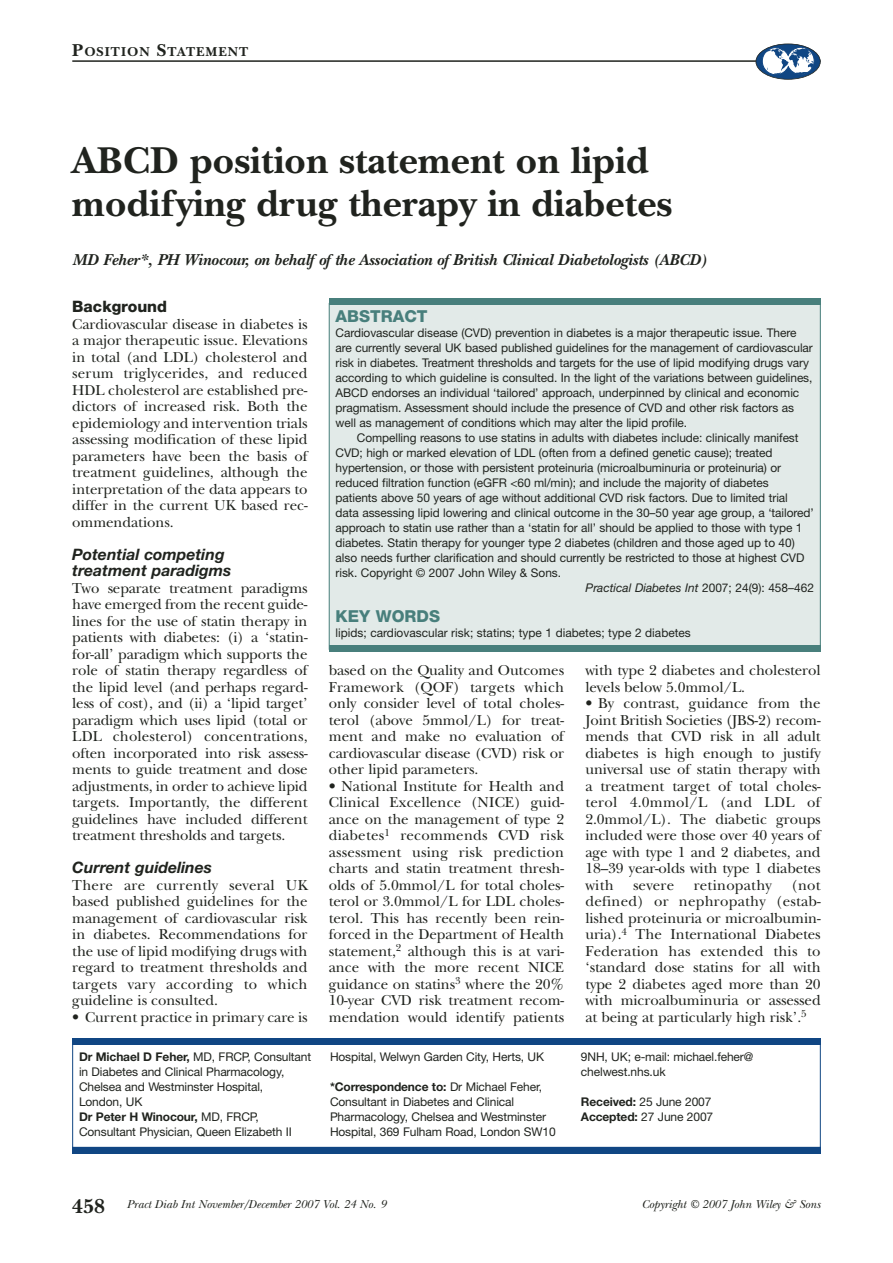
<style>
.page{position:relative;width:893px;height:1263px;background:#fff}
.page>*{position:absolute;margin:0;border:0;box-sizing:border-box;transform-origin:0 0}
.t1{font:700 39px/43.5px "New Baskerville";color:#20231e}
.t2{font:italic 700 16.5px "New Baskerville";letter-spacing:-.005em;color:#20231e}
.t3{font:800 16.5px "Helvetica Neue";color:#487f7c}
.t4{font:italic 700 15.75px/16.5px "Helvetica Neue";color:#20231e}
.t5{font:800 15.75px "Helvetica Neue";color:#20231e}
.t6{font:15px/16.5px "New Baskerville";letter-spacing:-.005em;color:#20231e;text-align:justify}
.t7{font:15px "New Baskerville";letter-spacing:.015em;color:#20231e}
.t8{font:700 13.5px "New Baskerville";letter-spacing:.07em;color:#20231e}
.t9{font:12px/15px "Helvetica Neue";letter-spacing:-.005em;color:#20231e}
.t10{font:italic 12px "New Baskerville";color:#20231e}
.t11{font:italic 12px "Helvetica Neue";color:#20231e}
.s1{font-size:18px}
.s2{font-style:normal}
.s3{font-weight:700}
.s4{font-weight:700;font-style:normal;font-size:21px}
</style>
<div class="page">
<hr style="left:72px;top:60px;width:749px;height:2px;background:#20231e">
<div style="left:756px;top:44px;width:64px;height:35px;background:#104683;border-radius:50%"></div>
<svg style="left:762px;top:47px;width:52px;height:28px"></svg>
<div style="left:755px;top:44px;width:66px;height:36px;border:2px solid #20231e;border-radius:50%"></div>
<div style="left:329px;top:303px;width:491px;height:346px;background:#e2eae8"></div>
<div style="left:329px;top:298px;width:492px;height:7px;background:#487f7c"></div>
<div style="left:72px;top:1038px;width:749px;height:7px;background:#104683"></div>
<div style="left:72px;top:1147px;width:749px;height:7px;background:#104683"></div>
<div style="left:329px;top:645px;width:492px;height:7px;background:#487f7c"></div>
<p class="t8" style="left:72px;top:47px;width:178px"><span class="s1">P</span>OSITION <span class="s1">S</span>TATEMENT</p>
<h1 class="t1" style="left:72px;top:143px;width:602px">ABCD position statement on lipid modifying drug therapy in diabetes</h1>
<p class="t2" style="left:72px;top:254px;width:636px">MD Feher*, PH Winocour, on behalf of the Association of British Clinical Diabetologists (ABCD)</p>
<p class="t3" style="left:336px;top:310px;width:93px">ABSTRACT</p>
<p class="t9" style="left:336px;top:326px;width:479px">Cardiovascular disease (CVD) prevention in diabetes is a major therapeutic issue. There are currently several UK based published guidelines for the management of cardiovascular risk in diabetes. Treatment thresholds and targets for the use of lipid modifying drugs vary according to which guideline is consulted. In the light of the variations between guidelines, ABCD endorses an individual ‘tailored’ approach, underpinned by clinical and economic pragmatism. Assessment should include the presence of CVD and other risk factors as well as management of conditions which may alter the lipid profile.</p>
<p class="t9" style="left:357px;top:431px;width:443px">Compelling reasons to use statins in adults with diabetes include: clinically manifest</p>
<p class="t9" style="left:336px;top:446px;width:438px">CVD; high or marked elevation of LDL (often from a defined genetic cause); treated</p>
<p class="t9" style="left:336px;top:461px;width:447px">hypertension, or those with persistent proteinuria (microalbuminuria or proteinuria) or</p>
<p class="t9" style="left:336px;top:476px;width:434px">reduced filtration function (eGFR &lt;60 ml/min); and include the majority of diabetes</p>
<p class="t9" style="left:336px;top:491px;width:454px">patients above 50 years of age without additional CVD risk factors. Due to limited trial</p>
<p class="t9" style="left:336px;top:506px;width:480px">data assessing lipid lowering and clinical outcome in the 30–50 year age group, a ‘tailored’</p>
<p class="t9" style="left:336px;top:521px;width:468px">approach to statin use rather than a ‘statin for all’ should be applied to those with type 1</p>
<p class="t9" style="left:336px;top:536px;width:461px">diabetes. Statin therapy for younger type 2 diabetes (children and those aged up to 40)</p>
<p class="t9" style="left:336px;top:551px;width:470px">also needs further clarification and should currently be restricted to those at highest CVD</p>
<p class="t9" style="left:336px;top:566px;width:227px">risk. Copyright © 2007 John Wiley &amp; Sons.</p>
<p class="t11" style="left:586px;top:583px;width:230px">Practical Diabetes Int <span class="s2">2007; 24(9): 458–462</span></p>
<p class="t3" style="left:336px;top:610px;width:106px">KEY WORDS</p>
<p class="t9" style="left:336px;top:626px;width:357px">lipids; cardiovascular risk; statins; type 1 diabetes; type 2 diabetes</p>
<p class="t5" style="left:72px;top:301px;width:96px">Background</p>
<p class="t6" style="left:72px;top:317px;width:237px">Cardiovascular disease in diabetes is a major therapeutic issue. Elevations in total (and LDL) cholesterol and serum triglycerides, and reduced HDL cholesterol are established pre&shy;dictors of increased risk. Both the epidemiology and intervention trials assessing modification of these lipid parameters have been the basis of treatment guidelines, although the interpretation of the data appears to differ in the current UK based rec&shy;ommendations.</p>
<p class="t4" style="left:72px;top:547px;width:161px">Potential competing treatment paradigms</p>
<p class="t6" style="left:72px;top:581px;width:237px">Two separate treatment paradigms have emerged from the recent guide&shy;lines for the use of statin therapy in patients with diabetes: (i) a ‘statin&shy;for-all’ paradigm which supports the role of statin therapy regardless of the lipid level (and perhaps regard&shy;less of cost), and (ii) a ‘lipid target’ paradigm which uses lipid (total or LDL cholesterol) concentrations, often incorporated into risk assess&shy;ments to guide treatment and dose adjustments, in order to achieve lipid targets. Importantly, the different guidelines have included different treatment thresholds and targets.</p>
<p class="t4" style="left:72px;top:861px;width:141px">Current guidelines</p>
<p class="t6" style="left:72px;top:878px;width:237px">There are currently several UK based published guidelines for the management of cardiovascular risk in diabetes. Recommendations for the use of lipid modifying drugs with regard to treatment thresholds and targets vary according to which guideline is consulted.</p>
<p class="t6" style="left:72px;top:1010px;width:237px">• Current practice in primary care is</p>
<p class="t6" style="left:329px;top:664px;width:237px">based on the Quality and Outcomes Framework (QOF) targets which only consider level of total choles&shy;terol (above 5mmol/L) for treat&shy;ment and make no evaluation of cardiovascular disease (CVD) risk or other lipid parameters.</p>
<p class="t6" style="left:329px;top:779px;width:237px">• National Institute for Health and Clinical Excellence (NICE) guid&shy;ance on the management of type 2 diabetes<sup>1</sup> recommends CVD risk assessment using risk prediction charts and statin treatment thresh&shy;olds of 5.0mmol/L for total choles&shy;terol or 3.0mmol/L for LDL choles&shy;terol. This has recently been rein&shy;forced in the Department of Health statement,<sup>2</sup> although this is at vari&shy;ance with the more recent NICE guidance on statins<sup>3</sup> where the 20% 10-year CVD risk treatment recom&shy;mendation would identify patients</p>
<p class="t6" style="left:585px;top:664px;width:237px">with type 2 diabetes and cholesterol levels below 5.0mmol/L.</p>
<p class="t6" style="left:585px;top:697px;width:237px">• By contrast, guidance from the Joint British Societies (JBS-2) recom&shy;mends that CVD risk in all adult diabetes is high enough to justify universal use of statin therapy with a treatment target of total choles&shy;terol 4.0mmol/L (and LDL of 2.0mmol/L). The diabetic groups included were those over 40 years of age with type 1 and 2 diabetes, and 18–39 year-olds with type 1 diabetes with</p>
<p class="t6" style="left:585px;top:878px;width:237px;text-indent:206px">(not defined) or nephropathy (estab&shy;lished proteinuria or microalbumin&shy;uria).<sup>4</sup> The International Diabetes Federation has extended this to ‘standard dose statins for all with type 2 diabetes aged more than 20 with microalbuminuria or assessed at being at particularly high risk’.<sup>5</sup></p>
<p class="t6" style="left:633px;top:878px;width:43px">severe</p>
<p class="t7" style="left:694px;top:880px;width:80px">retinopathy</p>
<p class="t9" style="left:79px;top:1050px;width:234px"><span class="s3">Dr Michael D Feher,</span> MD, FRCP, Consultant in Diabetes and Clinical Pharmacology, Chelsea and Westminster Hospital,<br>London, UK<br><span class="s3">Dr Peter H Winocour,</span> MD, FRCP, Consultant Physician, Queen Elizabeth II</p>
<p class="t9" style="left:330px;top:1050px;width:216px">Hospital, Welwyn Garden City, Herts, UK</p>
<p class="t9" style="left:330px;top:1080px;width:227px"><span class="s3">*Correspondence to:</span> Dr Michael Feher, Consultant in Diabetes and Clinical Pharmacology, Chelsea and Westminster Hospital, 369 Fulham Road, London SW10</p>
<p class="t9" style="left:581px;top:1050px;width:174px">9NH, UK; e-mail: michael.feher@ chelwest.nhs.uk</p>
<p class="t9" style="left:581px;top:1095px;width:134px"><span class="s3">Received:</span> 25 June 2007<br><span class="s3">Accepted:</span> 27 June 2007</p>
<p class="t10" style="left:72px;top:1200px;width:315px"><span class="s4">458</span> Pract Diab Int November/December 2007 Vol. 24 No. 9</p>
<p class="t10" style="left:641px;top:1200px;width:181px">Copyright © 2007 John Wiley &amp; Sons</p>
</div>
